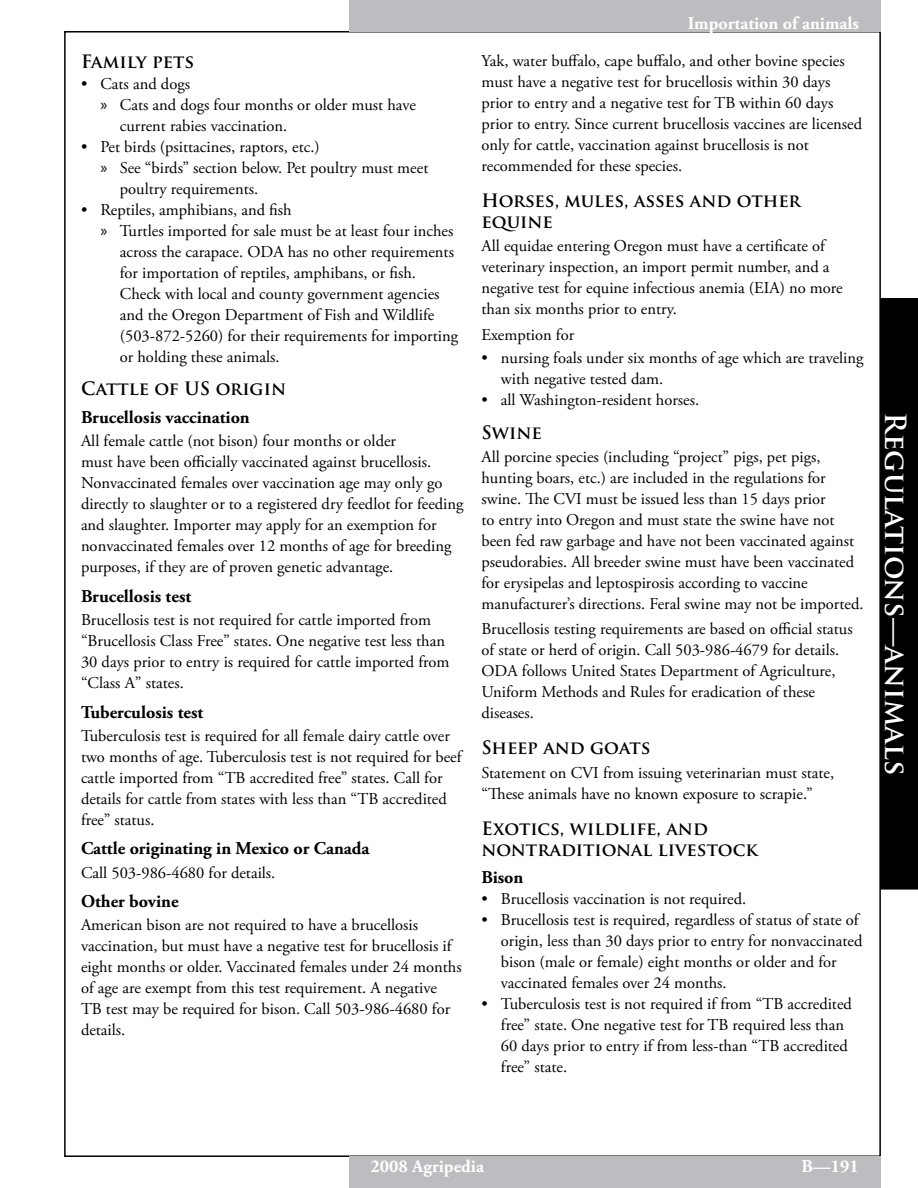
<style>
.page{position:relative;width:918px;height:1188px;background:#fff}
.page>*{position:absolute;margin:0;border:0;box-sizing:border-box;transform-origin:0 0}
.t1{font:700 28.5px "Trajan Pro";color:#fff}
.t2{font:700 18px/21px "Trajan Pro";letter-spacing:-.02em;color:#000}
.t3{font:700 18px "Adobe Garamond Pro";color:#000}
.t4{font:700 18px "Adobe Garamond Pro";color:#fff}
.t5{font:16.5px/21px "Adobe Garamond Pro";color:#000}
.s1{font-family:"Myriad Pro"}
</style>
<div class="page">
<div style="left:880px;top:299px;width:38px;height:590px;background:#000"></div>
<div style="left:349px;top:0;width:532px;height:32px;background:#bcbdc0"></div>
<div style="left:349px;top:1157px;width:531px;height:31px;background:#bcbdc0"></div>
<p class="t2" style="left:81px;top:51px;width:115px">Family pets</p>
<p class="t5" style="left:81px;top:73px;width:111px">• Cats and dogs</p>
<p class="t5" style="left:100px;top:94px;width:317px"><span class="s1">x</span> Cats and dogs four months or older must have</p>
<p class="t5" style="left:120px;top:115px;width:169px">current rabies vaccination.</p>
<p class="t5" style="left:81px;top:136px;width:240px">• Pet birds (psittacines, raptors, etc.)</p>
<p class="t5" style="left:100px;top:157px;width:329px"><span class="s1">x</span> See “birds” section below. Pet poultry must meet</p>
<p class="t5" style="left:120px;top:178px;width:140px">poultry requirements.</p>
<p class="t5" style="left:81px;top:199px;width:212px">• Reptiles, amphibians, and fish</p>
<p class="t5" style="left:100px;top:220px;width:355px"><span class="s1">x</span> Turtles imported for sale must be at least four inches</p>
<p class="t5" style="left:120px;top:241px;width:336px">across the carapace. ODA has no other requirements</p>
<p class="t5" style="left:120px;top:262px;width:298px">for importation of reptiles, amphibans, or fish.</p>
<p class="t5" style="left:120px;top:283px;width:321px">Check with local and county government agencies</p>
<p class="t5" style="left:120px;top:304px;width:316px">and the Oregon Department of Fish and Wildlife</p>
<p class="t5" style="left:120px;top:325px;width:340px">(503‑872‑5260) for their requirements for importing</p>
<p class="t5" style="left:120px;top:346px;width:161px">or holding these animals.</p>
<p class="t2" style="left:81px;top:379px;width:207px">Cattle of US origin</p>
<p class="t3" style="left:81px;top:407px;width:170px">Brucellosis vaccination</p>
<p class="t5" style="left:81px;top:431px;width:384px">All female cattle (not bison) four months or older<br>must have been officially vaccinated against brucellosis.<br>Nonvaccinated females over vaccination age may only go directly to slaughter or to a registered dry feedlot for feeding and slaughter. Importer may apply for an exemption for nonvaccinated females over 12 months of age for breeding purposes, if they are of proven genetic advantage.</p>
<p class="t3" style="left:81px;top:586px;width:112px">Brucellosis test</p>
<p class="t5" style="left:81px;top:610px;width:370px">Brucellosis test is not required for cattle imported from “Brucellosis Class Free” states. One negative test less than 30 days prior to entry is required for cattle imported from “Class A” states.</p>
<p class="t3" style="left:81px;top:701px;width:124px">Tuberculosis test</p>
<p class="t5" style="left:81px;top:726px;width:382px">Tuberculosis test is required for all female dairy cattle over two months of age. Tuberculosis test is not required for beef cattle imported from “TB accredited free” states. Call for details for cattle from states with less than “TB accredited free” status.</p>
<p class="t3" style="left:81px;top:838px;width:290px">Cattle originating in Mexico or Canada</p>
<p class="t5" style="left:81px;top:862px;width:196px">Call 503-986-4680 for details.</p>
<p class="t3" style="left:81px;top:891px;width:99px">Other bovine</p>
<p class="t5" style="left:81px;top:915px;width:382px">American bison are not required to have a brucellosis vaccination, but must have a negative test for brucellosis if eight months or older. Vaccinated females under 24 months of age are exempt from this test requirement. A negative TB test may be required for bison. Call 503-986-4680 for details.</p>
<p class="t4" style="left:688px;top:13px;width:173px">Importation of animals</p>
<p class="t5" style="left:482px;top:51px;width:382px">Yak, water buffalo, cape buffalo, and other bovine species must have a negative test for brucellosis within 30 days prior to entry and a negative test for TB within 60 days prior to entry. Since current brucellosis vaccines are licensed only for cattle, vaccination against brucellosis is not recommended for these species.</p>
<p class="t2" style="left:482px;top:190px;width:322px">Horses, mules, asses and other equine</p>
<p class="t5" style="left:482px;top:236px;width:363px">All equidae entering Oregon must have a certificate of veterinary inspection, an import permit number, and a negative test for equine infectious anemia (EIA) no more than six months prior to entry.</p>
<p class="t5" style="left:482px;top:324px;width:94px">Exemption for</p>
<p class="t5" style="left:501px;top:348px;width:364px;text-indent:-19px">• nursing foals under six months of age which are traveling with negative tested dam.</p>
<p class="t5" style="left:482px;top:390px;width:219px">• all Washington-resident horses.</p>
<p class="t2" style="left:482px;top:422px;width:62px">Swine</p>
<p class="t5" style="left:482px;top:447px;width:384px">All porcine species (including “project” pigs, pet pigs, hunting boars, etc.) are included in the regulations for swine. The CVI must be issued less than 15 days prior<br>to entry into Oregon and must state the swine have not been fed raw garbage and have not been vaccinated against pseudorabies. All breeder swine must have been vaccinated for erysipelas and leptospirosis according to vaccine manufacturer’s directions. Feral swine may not be imported.</p>
<p class="t5" style="left:482px;top:619px;width:373px">Brucellosis testing requirements are based on official status of state or herd of origin. Call 503-986-4679 for details.<br>ODA follows United States Department of Agriculture, Uniform Methods and Rules for eradication of these diseases.</p>
<p class="t2" style="left:482px;top:738px;width:171px">Sheep and goats</p>
<p class="t5" style="left:482px;top:762px;width:354px">Statement on CVI from issuing veterinarian must state, “These animals have no known exposure to scrapie.”</p>
<p class="t2" style="left:482px;top:818px;width:279px">Exotics, wildlife, and nontraditional livestock</p>
<p class="t3" style="left:482px;top:867px;width:43px">Bison</p>
<p class="t5" style="left:482px;top:889px;width:266px">• Brucellosis vaccination is not required.</p>
<p class="t5" style="left:501px;top:910px;width:363px;text-indent:-19px">• Brucellosis test is required, regardless of status of state of origin, less than 30 days prior to entry for nonvaccinated bison (male or female) eight months or older and for vaccinated females over 24 months.</p>
<p class="t5" style="left:501px;top:994px;width:353px;text-indent:-19px">• Tuberculosis test is not required if from “TB accredited free” state. One negative test for TB required less than 60 days prior to entry if from less-than “TB accredited free” state.</p>
<h1 class="t1" style="left:913px;top:412px;width:365px;rotate:90deg">Regulations—animals</h1>
<p class="t4" style="left:370px;top:1156px;width:115px">2008 Agripedia</p>
<p class="t4" style="left:801px;top:1156px;width:59px">B—191</p>
</div>
